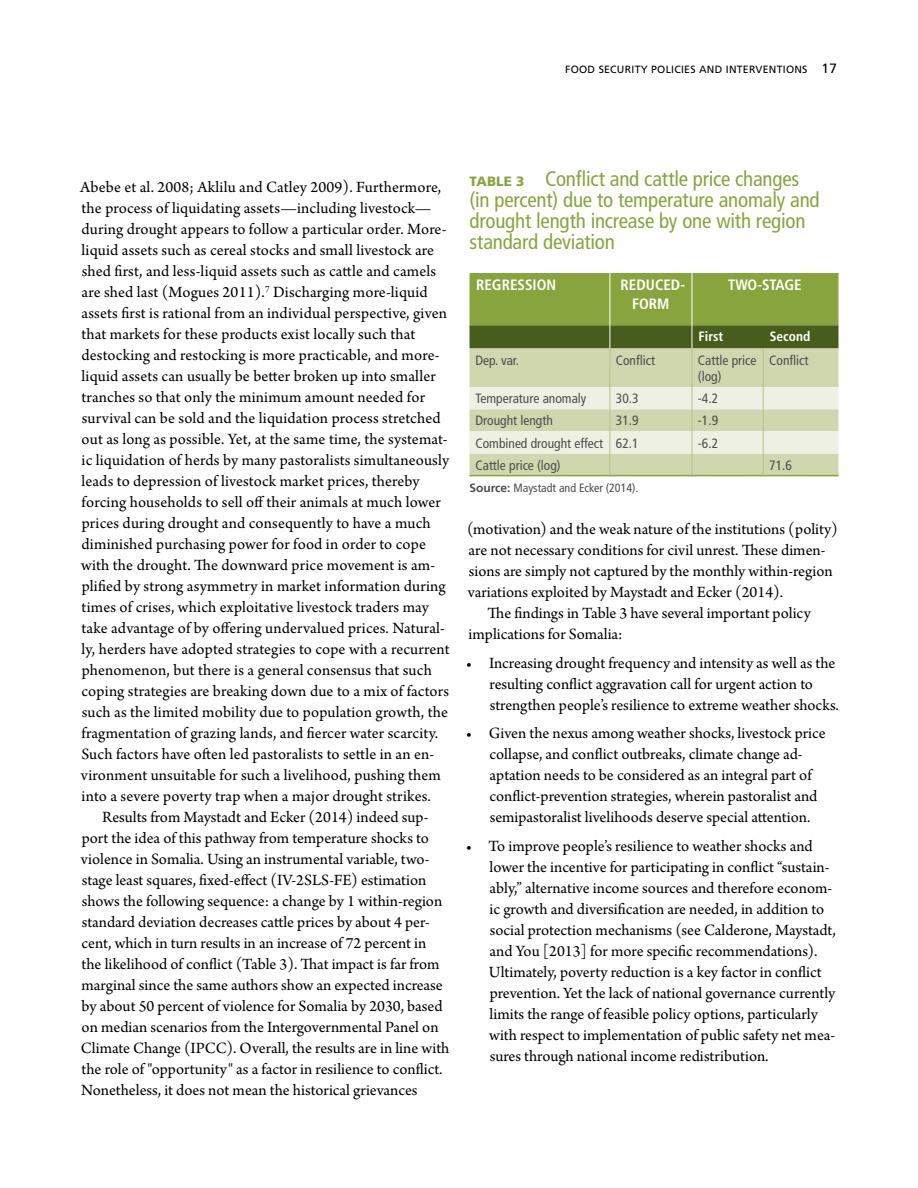
<style>
.page{position:relative;width:918px;height:1188px;background:#fff}
.page>*{position:absolute;margin:0;border:0;box-sizing:border-box;transform-origin:0 0}
.table_title{font:condensed 21px/21px "Frutiger LT Std";letter-spacing:-.01em;color:#88a53d}
.body{font:16.5px/21px "Arno Pro";color:#000}
.TABLE_COL_HEAD{font:700 condensed 15px/18.8px "Frutiger LT Std";color:#fff;text-align:center}
.Table_body_no_indent{font:condensed 13.5px/16.5px "Frutiger LT Std";color:#4d4d4f}
.TABLE_HEAD_2{font:700 condensed 13.5px "Frutiger LT Std";color:#fff}
.t1{font:13.5px "Frutiger LT Std";color:#000}
.fig_source{font:condensed 12px "Frutiger LT Std";color:#4d4d4f}
.t2{font:10.5px "Frutiger LT Std";letter-spacing:.025em;color:#000}
.s1{font-weight:900;font-stretch:normal;font-size:13.5px}
.s2{font-weight:700;font-stretch:normal}
</style>
<div class="page">
<div style="left:470px;top:349px;width:368px;height:38px;background:#d0d7af"></div>
<svg style="left:470px;top:273px;width:368px;height:76px;background:#769035"></svg>
<hr style="left:610px;top:349px;width:1px;height:38px;background:#b3c181">
<hr style="left:692px;top:349px;width:1px;height:38px;background:#b3c181">
<hr style="left:763px;top:349px;width:1px;height:38px;background:#b3c181">
<svg style="left:470px;top:387px;width:368px;height:88px;background:#dfe3ca"></svg>
<hr style="left:470px;top:475px;width:140px;height:1px;background:#88a53d">
<hr style="left:610px;top:475px;width:82px;height:1px;background:#88a53d">
<hr style="left:692px;top:475px;width:71px;height:1px;background:#88a53d">
<hr style="left:763px;top:475px;width:75px;height:1px;background:#88a53d">
<p class="t2" style="left:565px;top:63px;width:15px">FOOD</p>
<p class="t2" style="left:599px;top:63px;width:13px">SECURITY</p>
<p class="t2" style="left:651px;top:63px;width:13px">POLICIES</p>
<p class="t2" style="left:699px;top:63px;width:9px">AND</p>
<p class="t2" style="left:726px;top:63px;width:11px">INTERVENTIONS</p>
<p class="t1" style="left:822px;top:61px;width:17px">17</p>
<p class="body" style="left:80px;top:177px;width:371px">Abebe et al. 2008; Aklilu and Catley 2009). Furthermore, the process of liquidating assets—including livestock— during drought appears to follow a particular order. More&shy;liquid assets such as cereal stocks and small livestock are shed first, and less-liquid assets such as cattle and camels are shed last (Mogues 2011).<sup>7</sup> Discharging more-liquid assets first is rational from an individual perspective, given that markets for these products exist locally such that destocking and restocking is more practicable, and more&shy;liquid assets can usually be better broken up into smaller tranches so that only the minimum amount needed for survival can be sold and the liquidation process stretched out as long as possible. Yet, at the same time, the systemat&shy;ic liquidation of herds by many pastoralists simultaneously leads to depression of livestock market prices, thereby forcing households to sell off their animals at much lower prices during drought and consequently to have a much diminished purchasing power for food in order to cope with the drought. The downward price movement is am&shy;plified by strong asymmetry in market information during times of crises, which exploitative livestock traders may take advantage of by offering undervalued prices. Natural&shy;ly, herders have adopted strategies to cope with a recurrent phenomenon, but there is a general consensus that such coping strategies are breaking down due to a mix of factors such as the limited mobility due to population growth, the fragmentation of grazing lands, and fiercer water scarcity.<br>Such factors have often led pastoralists to settle in an en&shy;vironment unsuitable for such a livelihood, pushing them into a severe poverty trap when a major drought strikes.</p>
<p class="body" style="left:81px;top:807px;width:370px;text-indent:21px">Results from Maystadt and Ecker (2014) indeed sup&shy;port the idea of this pathway from temperature shocks to violence in Somalia. Using an instrumental variable, two&shy;stage least squares, fixed-effect (IV-2SLS-FE) estimation shows the following sequence: a change by 1 within-region standard deviation decreases cattle prices by about 4 per&shy;cent, which in turn results in an increase of 72 percent in the likelihood of conflict (Table 3). That impact is far from marginal since the same authors show an expected increase by about 50 percent of violence for Somalia by 2030, based on median scenarios from the Intergovernmental Panel on Climate Change (IPCC). Overall, the results are in line with the role of "opportunity" as a factor in resilience to conflict.<br>Nonetheless, it does not mean the historical grievances</p>
<p class="table_title" style="left:470px;top:168px;width:352px"><span class="s1">TABLE 3</span> Conflict and cattle price changes (in percent) due to temperature anomaly and drought length increase by one with region standard deviation</p>
<p class="TABLE_COL_HEAD" style="left:476px;top:276px;width:82px">REGRESSION</p>
<p class="TABLE_COL_HEAD" style="left:621px;top:276px;width:66px">REDUCED-<br>FORM</p>
<p class="TABLE_COL_HEAD" style="left:728px;top:276px;width:75px">TWO-STAGE</p>
<p class="TABLE_HEAD_2" style="left:699px;top:329px;width:26px">First</p>
<p class="TABLE_HEAD_2" style="left:770px;top:329px;width:42px">Second</p>
<p class="Table_body_no_indent" style="left:476px;top:352px;width:45px">Dep. var.</p>
<p class="Table_body_no_indent" style="left:616px;top:352px;width:41px">Conflict</p>
<p class="Table_body_no_indent" style="left:698px;top:352px;width:60px">Cattle price (log)</p>
<p class="Table_body_no_indent" style="left:769px;top:352px;width:41px">Conflict</p>
<p class="Table_body_no_indent" style="left:476px;top:390px;width:112px">Temperature anomaly</p>
<p class="Table_body_no_indent" style="left:616px;top:390px;width:24px">30.3</p>
<p class="Table_body_no_indent" style="left:698px;top:390px;width:22px">-4.2</p>
<p class="Table_body_no_indent" style="left:476px;top:413px;width:79px">Drought length</p>
<p class="Table_body_no_indent" style="left:616px;top:413px;width:24px">31.9</p>
<p class="Table_body_no_indent" style="left:698px;top:413px;width:22px">-1.9</p>
<p class="Table_body_no_indent" style="left:476px;top:435px;width:129px">Combined drought effect</p>
<p class="Table_body_no_indent" style="left:616px;top:435px;width:24px">62.1</p>
<p class="Table_body_no_indent" style="left:698px;top:435px;width:22px">-6.2</p>
<p class="Table_body_no_indent" style="left:476px;top:457px;width:87px">Cattle price (log)</p>
<p class="Table_body_no_indent" style="left:769px;top:457px;width:24px">71.6</p>
<p class="fig_source" style="left:470px;top:481px;width:170px"><span class="s2">Source:</span> Maystadt and Ecker (2014).</p>
<p class="body" style="left:467px;top:519px;width:372px">(motivation) and the weak nature of the institutions (polity) are not necessary conditions for civil unrest. These dimen&shy;sions are simply not captured by the monthly within-region variations exploited by Maystadt and Ecker (2014).</p>
<p class="body" style="left:469px;top:603px;width:344px;text-indent:19px">The findings in Table 3 have several important policy implications for Somalia:</p>
<p class="body" style="left:490px;top:653px;width:351px;text-indent:-24px">• Increasing drought frequency and intensity as well as the resulting conflict aggravation call for urgent action to strengthen people’s resilience to extreme weather shocks.</p>
<p class="body" style="left:490px;top:723px;width:338px;text-indent:-24px">• Given the nexus among weather shocks, livestock price collapse, and conflict outbreaks, climate change ad&shy;aptation needs to be considered as an integral part of conflict-prevention strategies, wherein pastoralist and semipastoralist livelihoods deserve special attention.</p>
<p class="body" style="left:489px;top:836px;width:349px;text-indent:-23px">• To improve people’s resilience to weather shocks and lower the incentive for participating in conflict “sustain&shy;ably,” alternative income sources and therefore econom&shy;ic growth and diversification are needed, in addition to social protection mechanisms (see Calderone, Maystadt, and You [2013] for more specific recommendations).<br>Ultimately, poverty reduction is a key factor in conflict prevention. Yet the lack of national governance currently limits the range of feasible policy options, particularly with respect to implementation of public safety net mea&shy;sures through national income redistribution.</p>
</div>
